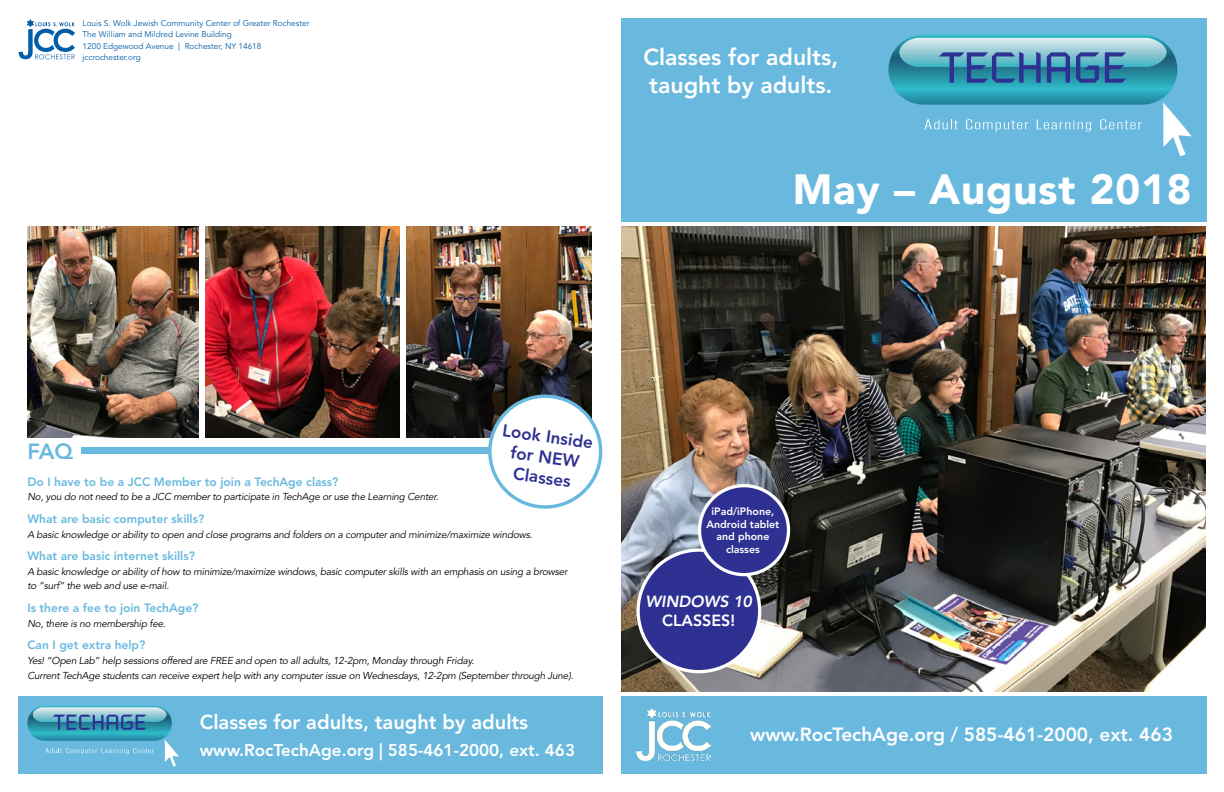
<style>
.page{position:relative;width:1224px;height:792px;background:#fff}
.page>*{position:absolute;margin:0;border:0;box-sizing:border-box;transform-origin:0 0}
.t1{font:900 42px "Avenir LT Std";letter-spacing:.02em;color:#fff}
.t2{font:800 23px/28px "Avenir LT Std";color:#fff}
.t3{font:800 21.8px "Avenir LT Std";color:#69b9df}
.t4{font:800 20px "Avenir LT Std";color:#fff}
.t5{font:800 19px "Avenir LT Std";color:#fff}
.t6{font:800 17.1px/20.5px "Avenir LT Std";color:#2e3092;text-align:center}
.t7{font:800 17px "Avenir LT Std";color:#fff}
.t8{font:italic 800 16px "Avenir LT Std";color:#fff}
.t9{font:800 16px "Avenir LT Std";color:#fff}
.t10{font:800 12px "Avenir LT Std";color:#69b9df}
.t11{font:800 10.6px/12.7px "Avenir LT Std";color:#fff;text-align:center}
.t12{font:italic 10px/14.6px "Avenir LT Std";letter-spacing:-.02em;color:#000}
.t13{font:8.2px/11.2px "Avenir LT Std";color:#005da7}
</style>
<div class="page">
<img style="left:622px;top:226px;width:584px;height:465px">
<div style="left:622px;top:18px;width:585px;height:204px;background:#69b9df"></div>
<svg style="left:888px;top:35px;width:304px;height:121px"></svg>
<div style="left:621px;top:696px;width:586px;height:78px;background:#69b9df"></div>
<div style="left:638px;top:550px;width:122px;height:122px;background:#2e3092;border-radius:50%"></div>
<div style="left:636px;top:548px;width:125px;height:125px;border:3px solid #fff;border-radius:50%"></div>
<div style="left:700px;top:486px;width:89px;height:89px;background:#2e3092;border-radius:50%"></div>
<div style="left:698px;top:484px;width:92px;height:92px;border:3px solid #fff;border-radius:50%"></div>
<div style="left:18px;top:696px;width:585px;height:78px;background:#69b9df"></div>
<div style="left:81px;top:448px;width:474px;height:6px;background:#69b9df"></div>
<img style="left:636px;top:708px;width:74px;height:53px">
<svg style="left:19px;top:19px;width:56px;height:40px"></svg>
<img style="left:406px;top:226px;width:185px;height:212px">
<img style="left:27px;top:226px;width:171px;height:212px">
<img style="left:205px;top:226px;width:195px;height:212px">
<svg style="left:482px;top:389px;width:121px;height:120px"></svg>
<svg style="left:27px;top:706px;width:152px;height:61px"></svg>
<p class="t13" style="left:83px;top:18px;width:228px">Louis S. Wolk Jewish Community Center of Greater Rochester The William and Mildred Levine Building<br>1200 Edgewood Avenue | Rochester, NY 14618 jccrochester.org</p>
<h2 class="t2" style="left:644px;top:43px;width:196px">Classes for adults, taught by adults.</h2>
<h1 class="t1" style="left:793px;top:164px;width:400px">May – August 2018</h1>
<h3 class="t6" style="left:504px;top:420px;width:93px;rotate:8deg">Look Inside for NEW<br>Classes</h3>
<h3 class="t3" style="left:27px;top:438px;width:47px">FAQ</h3>
<p class="t10" style="left:27px;top:474px;width:313px">Do I have to be a JCC Member to join a TechAge class?</p>
<p class="t12" style="left:27px;top:490px;width:413px">No, you do not need to be a JCC member to participate in TechAge or use the Learning Center.</p>
<p class="t10" style="left:27px;top:512px;width:178px">What are basic computer skills?</p>
<p class="t12" style="left:27px;top:527px;width:507px">A basic knowledge or ability to open and close programs and folders on a computer and minimize/maximize windows.</p>
<p class="t10" style="left:27px;top:549px;width:169px">What are basic internet skills?</p>
<p class="t12" style="left:27px;top:564px;width:542px">A basic knowledge or ability of how to minimize/maximize windows, basic computer skills with an emphasis on using a browser to “surf” the web and use e-mail.</p>
<p class="t10" style="left:27px;top:601px;width:173px">Is there a fee to join TechAge?</p>
<p class="t12" style="left:27px;top:616px;width:140px">No, there is no membership fee.</p>
<p class="t10" style="left:27px;top:638px;width:120px">Can I get extra help?</p>
<p class="t12" style="left:27px;top:654px;width:548px">Yes! “Open Lab” help sessions offered are FREE and open to all adults, 12-2pm, Monday through Friday.<br>Current TechAge students can receive expert help with any computer issue on Wednesdays, 12-2pm (September through June).</p>
<h3 class="t4" style="left:200px;top:710px;width:330px">Classes for adults, taught by adults</h3>
<h3 class="t7" style="left:200px;top:740px;width:377px">www.RocTechAge.org | 585-461-2000, ext. 463</h3>
<p class="t11" style="left:706px;top:505px;width:74px">iPad/iPhone,<br>Android tablet and phone classes</p>
<h3 class="t8" style="left:646px;top:592px;width:108px">WINDOWS 10</h3>
<h3 class="t9" style="left:662px;top:611px;width:74px">CLASSES!</h3>
<h3 class="t5" style="left:750px;top:724px;width:424px">www.RocTechAge.org / 585-461-2000, ext. 463</h3>
</div>
